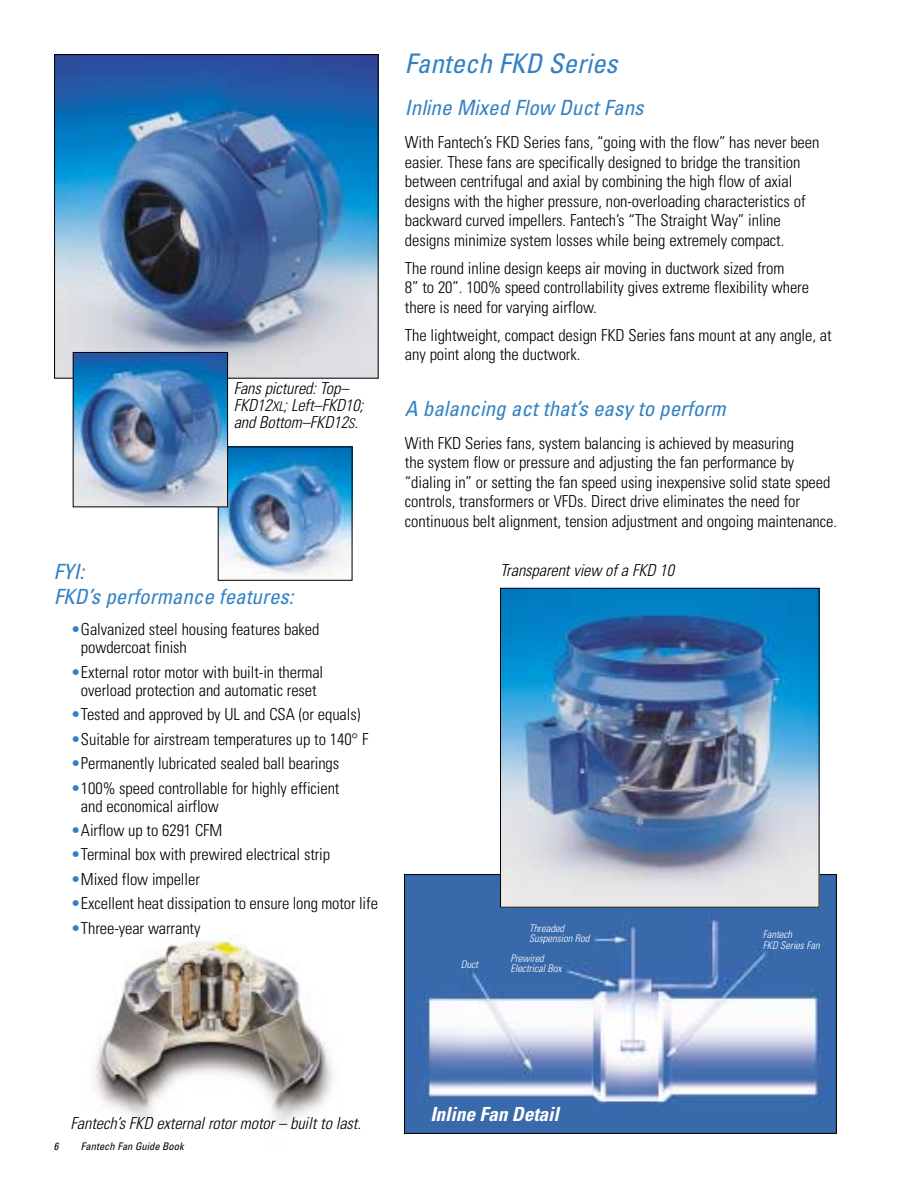
<style>
.page{position:relative;width:918px;height:1188px;background:#fff}
.page>*{position:absolute;margin:0;border:0;box-sizing:border-box;transform-origin:0 0}
.t1{font:italic condensed 27px "Univers";color:#3381c3}
.t2{font:italic condensed 21px/25.2px "Univers";color:#3381c3}
.t3{font:italic 700 condensed 19.5px "Univers";color:#fff}
.t4{font:300 condensed 16.5px/19.5px "Univers";letter-spacing:-.005em;color:#000}
.t5{font:italic 300 condensed 16.5px/17.2px "Univers";color:#000}
.t6{font:italic 300 condensed 10.5px/10.5px "Univers";color:#fff}
.t7{font:italic condensed 10.5px "Univers";color:#000}
.s1{font-size:13.5px}
.s2{color:#3381c3}
</style>
<div class="page">
<img style="left:56px;top:56px;width:320px;height:320px">
<div style="left:54px;top:54px;width:324px;height:324px;border:1px solid #000"></div>
<img style="left:406px;top:876px;width:429px;height:256px">
<img style="left:502px;top:590px;width:315px;height:315px">
<div style="left:500px;top:588px;width:319px;height:319px;border:1px solid #000"></div>
<img style="left:220px;top:449px;width:130px;height:127px">
<img style="left:75px;top:354px;width:151px;height:151px">
<div style="left:73px;top:352px;width:155px;height:155px;border:1px solid #000"></div>
<img style="left:95px;top:935px;width:238px;height:191px">
<p class="t5" style="left:234px;top:381px;width:134px">Fans pictured:Top–<br>FKD12<span class="s1">XL</span>;Left–FKD10; and Bottom–FKD12<span class="s1">S</span>.</p>
<p class="t2" style="left:54px;top:560px;width:245px">FYI:<br>FKD’s performance features:</p>
<p class="t4" style="left:81px;top:622px;width:240px;line-height:18px;text-indent:-10px"><span class="s2">•</span>Galvanized steel housing features baked powdercoat finish</p>
<p class="t4" style="left:71px;top:665px;width:254px;line-height:18px;text-align:center"><span class="s2">•</span>External rotor motor with built-in thermal overload protection and automatic reset</p>
<p class="t4" style="left:71px;top:706px;width:291px"><span class="s2">•</span>Tested and approved by UL and CSA (or equals)</p>
<p class="t4" style="left:71px;top:731px;width:299px"><span class="s2">•</span>Suitable for airstream temperatures up to 140° F</p>
<p class="t4" style="left:71px;top:755px;width:270px"><span class="s2">•</span>Permanently lubricated sealed ball bearings</p>
<p class="t4" style="left:81px;top:780px;width:260px;line-height:18px;text-indent:-10px"><span class="s2">•</span>100% speed controllable for highly efficient and economical airflow</p>
<p class="t4" style="left:71px;top:822px;width:153px"><span class="s2">•</span>Airflow up to 6291 CFM</p>
<p class="t4" style="left:71px;top:847px;width:261px"><span class="s2">•</span>Terminal box with prewired electrical strip</p>
<p class="t4" style="left:71px;top:871px;width:131px"><span class="s2">•</span>Mixed flow impeller</p>
<p class="t4" style="left:71px;top:895px;width:309px"><span class="s2">•</span>Excellent heat dissipation to ensure long motor life</p>
<p class="t4" style="left:71px;top:920px;width:131px"><span class="s2">•</span>Three-year warranty</p>
<h1 class="t1" style="left:405px;top:54px;width:219px">Fantech FKD Series</h1>
<p class="t2" style="left:405px;top:97px;width:244px">Inline Mixed Flow DuctFans</p>
<p class="t4" style="left:405px;top:134px;width:416px">With Fantech’s FKD Series fans, “going with the flow” has never been easier. These fans are specifically designed to bridge the transition between centrifugal and axial by combining the high flow of axial designs with the higher pressure, non-overloading characteristics of backward curved impellers. Fantech’s “The Straight Way” inline designs minimize system losses while being extremely compact.</p>
<p class="t4" style="left:405px;top:260px;width:406px">The round inline design keeps air moving in ductwork sized from<br>8” to 20”. 100% speed controllability gives extreme flexibility where there is need for varying airflow.</p>
<p class="t4" style="left:405px;top:327px;width:428px">The lightweight, compact design FKD Series fans mount at any angle, at any point along the ductwork.</p>
<p class="t2" style="left:405px;top:398px;width:326px">A balancing actthat’s easy to perform</p>
<p class="t4" style="left:405px;top:435px;width:434px">With FKD Series fans, system balancing is achieved by measuring<br>the system flow or pressure and adjusting the fan performance by “dialing in” or setting the fan speed using inexpensive solid state speed controls, transformers or VFDs. Direct drive eliminates the need for continuous belt alignment, tension adjustment and ongoing maintenance.</p>
<p class="t5" style="left:500px;top:563px;width:179px">Transparentview ofa FKD 10</p>
<p class="t6" style="left:461px;top:960px;width:21px">Duct</p>
<p class="t6" style="left:529px;top:924px;width:64px">Threaded<br>Suspension Rod</p>
<p class="t6" style="left:510px;top:954px;width:55px">Prewired<br>ElectricalBox</p>
<p class="t6" style="left:763px;top:930px;width:61px">Fantech<br>FKD Series Fan</p>
<p class="t5" style="left:71px;top:1116px;width:295px">Fantech’s FKD externalrotormotor– builtto last.</p>
<p class="t7" style="left:54px;top:1143px;width:8px">6</p>
<p class="t7" style="left:81px;top:1143px;width:104px">Fantech Fan Guide Book</p>
<p class="t3" style="left:430px;top:1107px;width:134px">Inline Fan Detail</p>
</div>
